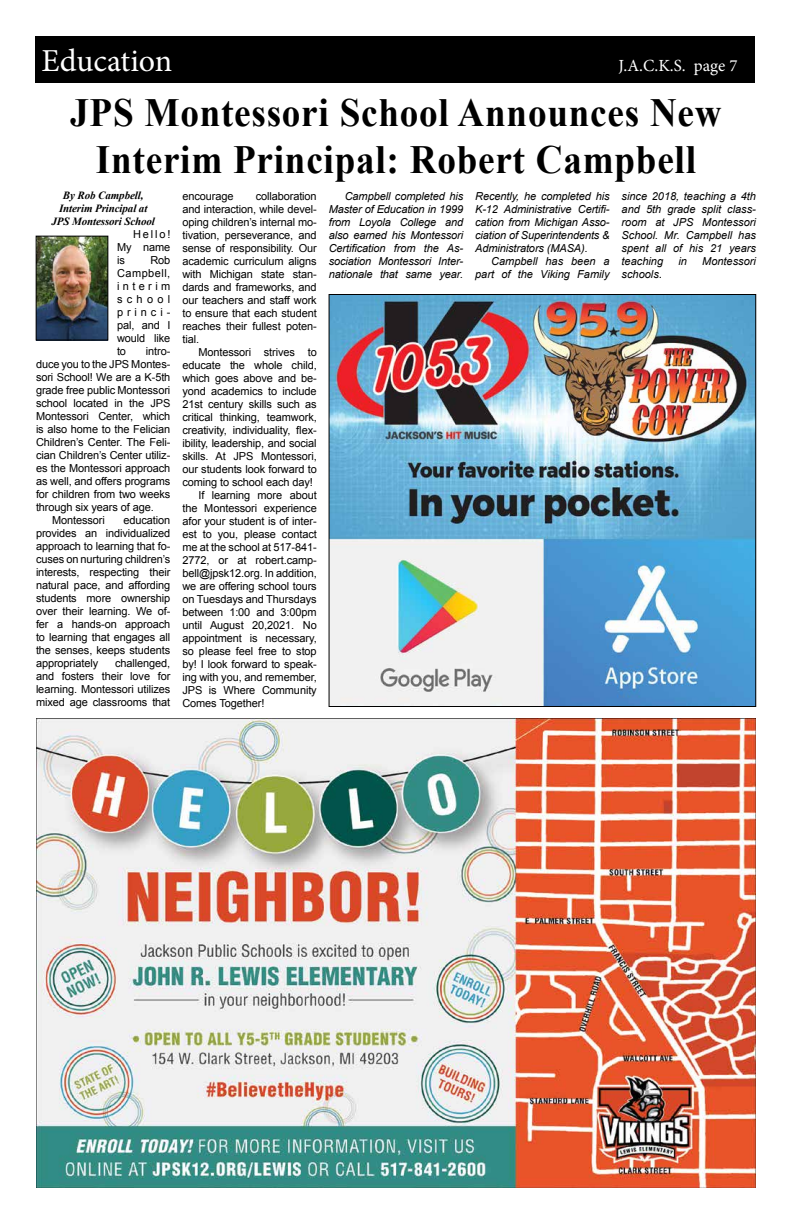
<style>
.page{position:relative;width:792px;height:1224px;background:#fff}
.page>*{position:absolute;margin:0;border:0;box-sizing:border-box;transform-origin:0 0}
.t1{font:700 40px/47px "Times New Roman";letter-spacing:.02em;color:#000;text-align:center;scale:.93 1}
.t2{font:32px "Minion Pro";color:#fff}
.t3{font:17px "Minion Pro";color:#fff}
.t4{font:11px/13px "Arial";letter-spacing:-.01em;color:#000;text-align:justify}
.t5{font:italic 11px/13px "Arial";color:#000;text-align:justify}
.t6{font:italic 700 11px/13px "Times New Roman";letter-spacing:-.01em;color:#000;text-align:center}
.s1{font-style:normal;font-size:12px}
</style>
<div class="page">
<div style="left:35px;top:36px;width:720px;height:47px;background:#000"></div>
<img style="left:36px;top:718px;width:720px;height:470px">
<img style="left:38px;top:238px;width:68px;height:100px">
<div style="left:36px;top:236px;width:72px;height:104px;border:1px solid #000"></div>
<img style="left:331px;top:296px;width:423px;height:409px">
<h2 class="t2" style="left:42px;top:39px;width:132px">Education</h2>
<h3 class="t3" style="left:618px;top:54px;width:121px">J.A.C.K.S. page 7</h3>
<h1 class="t1" style="left:70px;top:89px;width:702px">JPS Montessori School Announces New<br>Interim Principal: Robert Campbell</h1>
<p class="t6" style="left:51px;top:188px;width:105px">By Rob Campbell,<br>Interim Principal at<br>JPS Montessori School</p>
<p class="t4" style="left:117px;top:228px;width:55px;text-indent:16px">Hello!<br>My name is</p>
<p class="t4" style="left:117px;top:254px;width:55px;text-indent:33px">Rob Campbell, interim school princi&shy;pal, and I would like to</p>
<p class="t4" style="left:146px;top:345px;width:26px">intro-</p>
<p class="t4" style="left:36px;top:358px;width:136px">duce you to the JPS Montes-</p>
<p class="t4" style="left:36px;top:371px;width:136px">sori School! We are a K-5th</p>
<p class="t4" style="left:36px;top:384px;width:136px">grade free public Montessori</p>
<p class="t4" style="left:36px;top:397px;width:136px">school located in the JPS</p>
<p class="t4" style="left:36px;top:410px;width:136px">Montessori Center, which</p>
<p class="t4" style="left:36px;top:423px;width:136px">is also home to the Felician</p>
<p class="t4" style="left:36px;top:436px;width:136px">Children’s Center. The Feli-</p>
<p class="t4" style="left:36px;top:449px;width:136px">cian Children’s Center utiliz-</p>
<p class="t4" style="left:36px;top:462px;width:136px">es the Montessori approach</p>
<p class="t4" style="left:36px;top:475px;width:136px">as well, and offers programs</p>
<p class="t4" style="left:36px;top:488px;width:136px">for children from two weeks</p>
<p class="t4" style="left:36px;top:501px;width:119px">through six years of age.</p>
<p class="t4" style="left:52px;top:514px;width:54px">Montessori</p>
<p class="t4" style="left:36px;top:514px;width:136px;text-indent:88px">education provides an individualized approach to learning that fo&shy;cuses on nurturing children’s interests, respecting their natural pace, and affording students more ownership over their learning. We of&shy;fer a hands-on approach to learning that engages all the senses, keeps students appropriately</p>
<p class="t4" style="left:36px;top:657px;width:136px;text-indent:79px">challenged, and fosters their love for learning. Montessori utilizes mixed age classrooms that</p>
<p class="t4" style="left:182px;top:189px;width:136px;text-indent:73px">collaboration and interaction, while devel&shy;oping children’s internal mo&shy;tivation, perseverance, and sense of responsibility. Our academic curriculum aligns with Michigan state stan&shy;dards and frameworks, and our teachers and staff work to ensure that each student reaches their fullest poten&shy;tial.</p>
<p class="t4" style="left:198px;top:345px;width:120px">Montessori strives to</p>
<p class="t4" style="left:182px;top:358px;width:136px">educate the whole child,</p>
<p class="t4" style="left:182px;top:371px;width:136px">which goes above and be-</p>
<p class="t4" style="left:182px;top:384px;width:136px">yond academics to include</p>
<p class="t4" style="left:182px;top:397px;width:136px">21st century skills such as</p>
<p class="t4" style="left:182px;top:410px;width:136px">critical thinking, teamwork,</p>
<p class="t4" style="left:182px;top:423px;width:136px">creativity, individuality, flex-</p>
<p class="t4" style="left:182px;top:436px;width:136px">ibility, leadership, and social</p>
<p class="t4" style="left:182px;top:449px;width:136px">skills. At JPS Montessori,</p>
<p class="t4" style="left:182px;top:462px;width:136px">our students look forward to</p>
<p class="t4" style="left:182px;top:475px;width:132px">coming to school each day!</p>
<p class="t4" style="left:198px;top:488px;width:120px">If learning more about</p>
<p class="t4" style="left:182px;top:501px;width:136px">the Montessori experience</p>
<p class="t4" style="left:182px;top:514px;width:136px">afor your student is of inter-</p>
<p class="t4" style="left:182px;top:527px;width:136px">est to you, please contact</p>
<p class="t4" style="left:182px;top:540px;width:136px">me at the school at 517-841-</p>
<p class="t4" style="left:182px;top:553px;width:136px">2772, or at robert.camp-</p>
<p class="t4" style="left:182px;top:566px;width:136px">bell@jpsk12.org. In addition,</p>
<p class="t4" style="left:182px;top:579px;width:136px">we are offering school tours</p>
<p class="t4" style="left:182px;top:592px;width:136px">on Tuesdays and Thursdays</p>
<p class="t4" style="left:182px;top:605px;width:136px">between 1:00 and 3:00pm</p>
<p class="t4" style="left:182px;top:618px;width:136px">until August 20,2021. No</p>
<p class="t4" style="left:182px;top:631px;width:136px">appointment is necessary,</p>
<p class="t4" style="left:182px;top:644px;width:136px">so please feel free to stop</p>
<p class="t4" style="left:182px;top:657px;width:136px">by! I look forward to speak-</p>
<p class="t4" style="left:182px;top:670px;width:136px">ing with you, and remember,</p>
<p class="t4" style="left:182px;top:683px;width:136px">JPS is Where Community</p>
<p class="t4" style="left:182px;top:696px;width:84px">Comes Together!</p>
<p class="t4" style="left:182px;top:189px;width:53px">encourage</p>
<p class="t5" style="left:329px;top:189px;width:136px;text-indent:16px">Campbell completed his Master of Education in 1999 from Loyola College and also earned his Montessori Certification from the As&shy;sociation Montessori Inter&shy;nationale that same year.</p>
<p class="t5" style="left:475px;top:189px;width:136px">Recently, he completed his K-12 Administrative Certifi&shy;cation from Michigan Asso&shy;ciation of Superintendents &amp; Administrators (MASA).</p>
<p class="t5" style="left:475px;top:255px;width:136px;text-align:right">Campbell has been a part of the Viking Family</p>
<p class="t5" style="left:622px;top:190px;width:136px">since 2018, teaching a 4th and 5th grade split class&shy;room at JPS Montessori School. Mr. Campbell has spent all of his 21 years teaching</p>
<p class="t5" style="left:678px;top:255px;width:10px">in</p>
<p class="t5" style="left:702px;top:255px;width:55px">Montessori</p>
<p class="t5" style="left:622px;top:268px;width:42px">schools<span class="s1">.</span></p>
</div>
